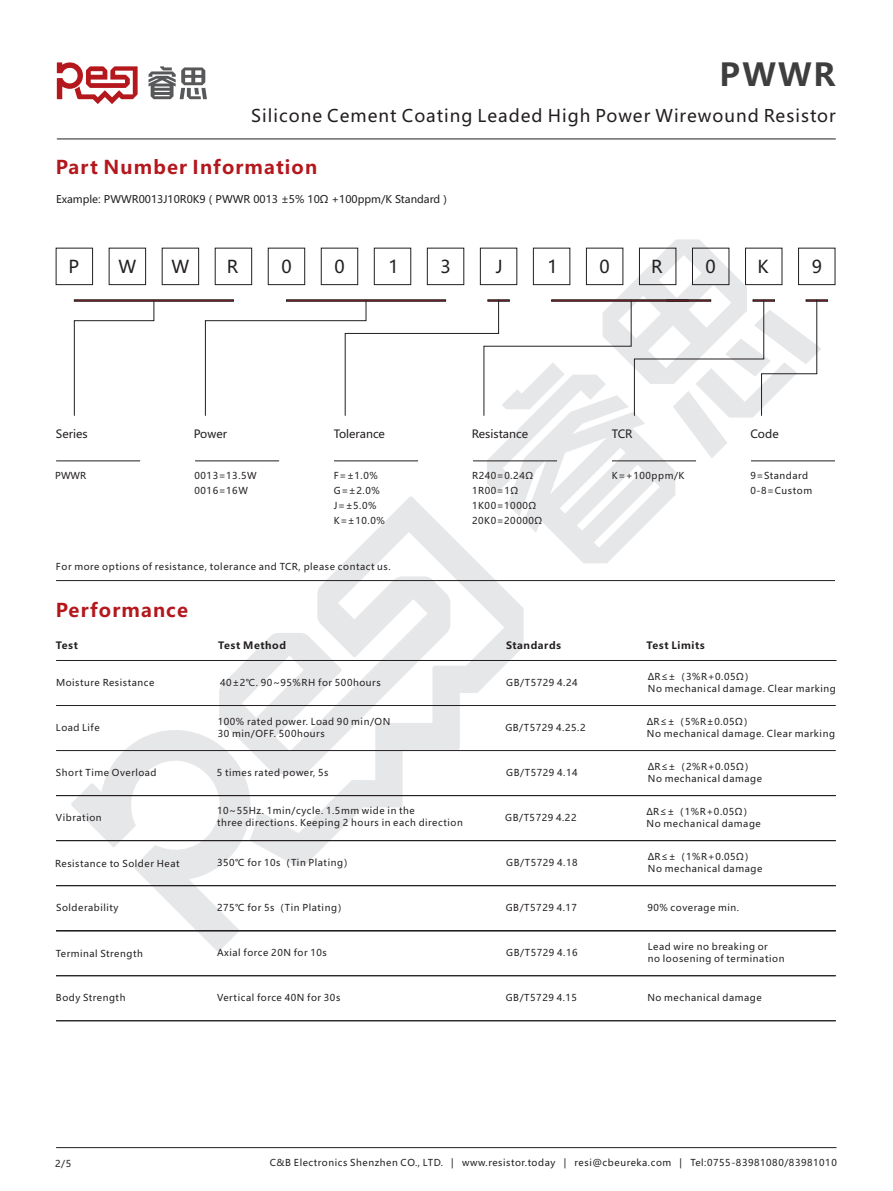
<style>
.page{position:relative;width:893px;height:1191px;background:#fff}
.page>*{position:absolute;margin:0;border:0;box-sizing:border-box;transform-origin:0 0}
.t1{font:700 31.2px "Microsoft Ya Hei";color:#3e3e3f}
.t2{font:700 18.75px "Microsoft Ya Hei";letter-spacing:.06em;color:#b4181d}
.t3{font:17.55px "Microsoft Ya Hei";color:#231f20}
.t4{font:17.25px "Microsoft Ya Hei";letter-spacing:.06em;color:#231f20}
.t5{font:11.25px "Microsoft Ya Hei";color:#231f20}
.t6{font:10.5px "Microsoft Ya Hei";color:#231f20}
.t7{font:700 10.05px "Microsoft Ya Hei";letter-spacing:.06em;color:#231f20}
.t8{font:9.45px/15px "Microsoft Ya Hei";letter-spacing:.06em;color:#231f20}
</style>
<div class="page">
<svg style="left:71px;top:563px;width:453px;height:388px"></svg>
<svg style="left:603px;top:239px;width:218px;height:60px"></svg>
<hr style="left:56px;top:1147px;width:780px;height:1px;background:#231f20">
<hr style="left:56px;top:580px;width:779px;height:1px;background:#231f20">
<div style="left:109px;top:248px;width:37px;height:37px;border:1px solid #231f20"></div>
<div style="left:162px;top:248px;width:37px;height:37px;border:1px solid #231f20"></div>
<div style="left:215px;top:248px;width:37px;height:37px;border:1px solid #231f20"></div>
<div style="left:268px;top:248px;width:37px;height:37px;border:1px solid #231f20"></div>
<div style="left:321px;top:248px;width:37px;height:37px;border:1px solid #231f20"></div>
<div style="left:374px;top:248px;width:37px;height:37px;border:1px solid #231f20"></div>
<div style="left:427px;top:248px;width:37px;height:37px;border:1px solid #231f20"></div>
<div style="left:480px;top:248px;width:37px;height:37px;border:1px solid #231f20"></div>
<div style="left:533px;top:248px;width:37px;height:37px;border:1px solid #231f20"></div>
<div style="left:586px;top:248px;width:37px;height:37px;border:1px solid #231f20"></div>
<div style="left:639px;top:248px;width:37px;height:37px;border:1px solid #231f20"></div>
<div style="left:692px;top:248px;width:37px;height:37px;border:1px solid #231f20"></div>
<div style="left:745px;top:248px;width:37px;height:37px;border:1px solid #231f20"></div>
<div style="left:56px;top:248px;width:37px;height:37px;border:1px solid #231f20"></div>
<div style="left:798px;top:248px;width:37px;height:37px;border:1px solid #231f20"></div>
<hr style="left:56px;top:460px;width:84px;height:1px;background:#231f20">
<hr style="left:751px;top:460px;width:84px;height:1px;background:#231f20">
<svg style="left:57px;top:62px;width:81px;height:42px"></svg>
<svg style="left:148px;top:66px;width:59px;height:33px"></svg>
<hr style="left:57px;top:139px;width:779px;height:1px;background:#231f20">
<svg style="left:74px;top:299px;width:754px;height:264px"></svg>
<hr style="left:56px;top:660px;width:780px;height:1px;background:#231f20">
<hr style="left:56px;top:705px;width:780px;height:1px;background:#231f20">
<hr style="left:56px;top:750px;width:780px;height:1px;background:#231f20">
<hr style="left:56px;top:795px;width:780px;height:1px;background:#231f20">
<hr style="left:56px;top:840px;width:780px;height:1px;background:#231f20">
<hr style="left:56px;top:885px;width:780px;height:1px;background:#231f20">
<hr style="left:56px;top:930px;width:780px;height:1px;background:#231f20">
<hr style="left:56px;top:975px;width:780px;height:1px;background:#231f20">
<hr style="left:56px;top:1020px;width:780px;height:1px;background:#231f20">
<h1 class="t1" style="left:719px;top:61px;width:117px">PWWR</h1>
<h3 class="t4" style="left:251px;top:108px;width:586px">Silicone Cement Coating Leaded High Power Wirewound Resistor</h3>
<h2 class="t2" style="left:56px;top:158px;width:263px">Part Number Information</h2>
<p class="t6" style="left:56px;top:195px;width:392px">Example: PWWR0013J10R0K9 ( PWWR 0013 ±5% 10Ω +100ppm/K Standard )</p>
<h3 class="t3" style="left:68px;top:259px;width:12px">P</h3>
<h3 class="t3" style="left:118px;top:259px;width:19px">W</h3>
<h3 class="t3" style="left:171px;top:259px;width:19px">W</h3>
<h3 class="t3" style="left:227px;top:259px;width:13px">R</h3>
<h3 class="t3" style="left:281px;top:259px;width:12px">0</h3>
<h3 class="t3" style="left:334px;top:259px;width:12px">0</h3>
<h3 class="t3" style="left:388px;top:259px;width:12px">1</h3>
<h3 class="t3" style="left:440px;top:259px;width:12px">3</h3>
<h3 class="t3" style="left:496px;top:259px;width:8px">J</h3>
<h3 class="t3" style="left:547px;top:259px;width:12px">1</h3>
<h3 class="t3" style="left:599px;top:259px;width:12px">0</h3>
<h3 class="t3" style="left:651px;top:259px;width:13px">R</h3>
<h3 class="t3" style="left:706px;top:259px;width:12px">0</h3>
<h3 class="t3" style="left:757px;top:259px;width:13px">K</h3>
<h3 class="t3" style="left:812px;top:259px;width:12px">9</h3>
<p class="t5" style="left:56px;top:429px;width:33px">Series</p>
<p class="t5" style="left:194px;top:429px;width:35px">Power</p>
<p class="t5" style="left:334px;top:429px;width:53px">Tolerance</p>
<p class="t5" style="left:472px;top:429px;width:58px">Resistance</p>
<p class="t5" style="left:612px;top:429px;width:22px">TCR</p>
<p class="t5" style="left:750px;top:429px;width:30px">Code</p>
<p class="t8" style="left:55px;top:469px;width:33px">PWWR</p>
<p class="t8" style="left:195px;top:469px;width:64px">0013=13.5W<br>0016=16W</p>
<p class="t8" style="left:334px;top:469px;width:52px">F=±1.0%<br>G=±2.0%<br>J=±5.0%<br>K=±10.0%</p>
<p class="t8" style="left:472px;top:469px;width:72px">R240=0.24Ω<br>1R00=1Ω<br>1K00=1000Ω<br>20K0=20000Ω</p>
<p class="t8" style="left:612px;top:469px;width:74px">K=+100ppm/K</p>
<p class="t8" style="left:56px;top:559px;width:336px">For more options of resistance, tolerance and TCR, please contact us.</p>
<h2 class="t2" style="left:56px;top:602px;width:134px">Performance</h2>
<p class="t7" style="left:56px;top:641px;width:23px">Test</p>
<p class="t7" style="left:218px;top:641px;width:69px">Test Method</p>
<p class="t7" style="left:506px;top:641px;width:57px">Standards</p>
<p class="t7" style="left:646px;top:641px;width:60px">Test Limits</p>
<p class="t8" style="left:751px;top:469px;width:63px">9=Standard<br>0-8=Custom</p>
<p class="t8" style="left:56px;top:676px;width:100px">Moisture Resistance</p>
<p class="t8" style="left:56px;top:721px;width:45px">Load Life</p>
<p class="t8" style="left:56px;top:766px;width:102px">Short Time Overload</p>
<p class="t8" style="left:56px;top:811px;width:47px">Vibration</p>
<p class="t8" style="left:55px;top:857px;width:126px">Resistance to Solder Heat</p>
<p class="t8" style="left:56px;top:901px;width:64px">Solderability</p>
<p class="t8" style="left:56px;top:946px;width:88px">Terminal Strength</p>
<p class="t8" style="left:56px;top:991px;width:71px">Body Strength</p>
<p class="t8" style="left:220px;top:676px;width:162px">40±2℃. 90~95%RH for 500hours</p>
<p class="t8" style="left:218px;top:716px;width:174px;line-height:11.9px">100% rated power. Load 90 min/ON<br>30 min/OFF. 500hours</p>
<p class="t8" style="left:217px;top:766px;width:113px">5 times rated power, 5s</p>
<p class="t8" style="left:217px;top:805px;width:247px;line-height:11.9px">10~55Hz. 1min/cycle. 1.5mm wide in the<br>three directions. Keeping 2 hours in each direction</p>
<p class="t8" style="left:217px;top:856px;width:137px">350℃ for 10s（Tin Plating）</p>
<p class="t8" style="left:217px;top:901px;width:131px">275℃ for 5s（Tin Plating）</p>
<p class="t8" style="left:217px;top:946px;width:111px">Axial force 20N for 10s</p>
<p class="t8" style="left:217px;top:991px;width:125px">Vertical force 40N for 30s</p>
<p class="t8" style="left:506px;top:676px;width:73px">GB/T5729 4.24</p>
<p class="t8" style="left:505px;top:721px;width:82px">GB/T5729 4.25.2</p>
<p class="t8" style="left:506px;top:766px;width:73px">GB/T5729 4.14</p>
<p class="t8" style="left:505px;top:811px;width:73px">GB/T5729 4.22</p>
<p class="t8" style="left:506px;top:856px;width:73px">GB/T5729 4.18</p>
<p class="t8" style="left:506px;top:901px;width:73px">GB/T5729 4.17</p>
<p class="t8" style="left:506px;top:946px;width:73px">GB/T5729 4.16</p>
<p class="t8" style="left:506px;top:991px;width:73px">GB/T5729 4.15</p>
<p class="t8" style="left:648px;top:671px;width:190px;line-height:11.9px">ΔR≤±（3%R+0.05Ω）<br>No mechanical damage. Clear marking</p>
<p class="t8" style="left:647px;top:716px;width:190px;line-height:11.9px">ΔR≤±（5%R±0.05Ω）<br>No mechanical damage. Clear marking</p>
<p class="t8" style="left:648px;top:761px;width:116px;line-height:11.9px">ΔR≤±（2%R+0.05Ω）<br>No mechanical damage</p>
<p class="t8" style="left:647px;top:806px;width:116px;line-height:11.9px">ΔR≤±（1%R+0.05Ω）<br>No mechanical damage</p>
<p class="t8" style="left:648px;top:851px;width:116px;line-height:11.9px">ΔR≤±（1%R+0.05Ω）<br>No mechanical damage</p>
<p class="t8" style="left:647px;top:901px;width:93px">90% coverage min.</p>
<p class="t8" style="left:648px;top:941px;width:138px;line-height:11.9px">Lead wire no breaking or<br>no loosening of termination</p>
<p class="t8" style="left:647px;top:991px;width:116px">No mechanical damage</p>
<p class="t8" style="left:55px;top:1156px;width:18px">2/5</p>
<p class="t8" style="left:270px;top:1156px;width:569px">C&amp;B Electronics Shenzhen CO., LTD. | www.resistor.today | resi@cbeureka.com | Tel:0755-83981080/83981010</p>
</div>
